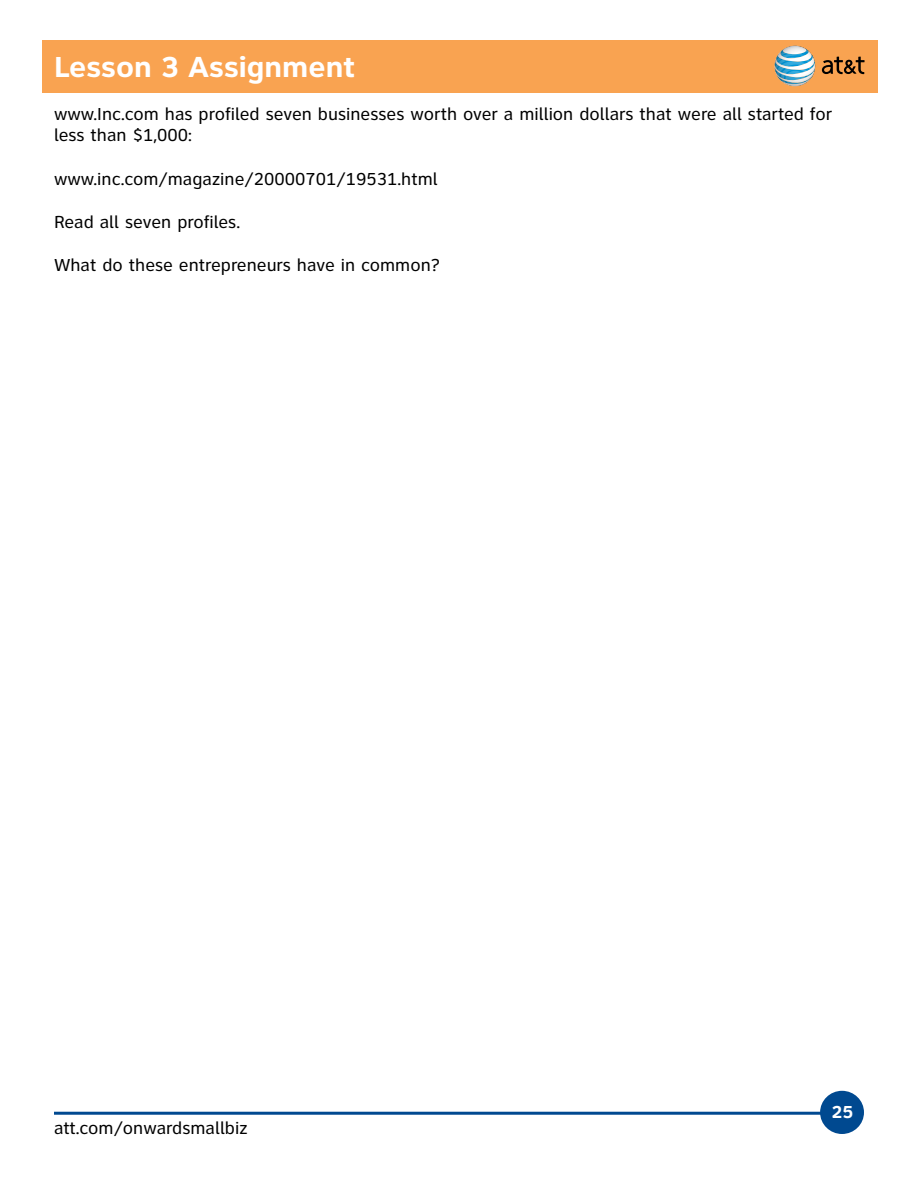
<style>
.page{position:relative;width:918px;height:1188px;background:#fff}
.page>*{position:absolute;margin:0;border:0;box-sizing:border-box;transform-origin:0 0}
.t1{font:700 30px "Clearview ATT";color:#fff}
.t2{font:18px/21.6px "Clearview ATT";color:#000}
.t3{font:700 18px "Clearview ATT";color:#fff}
</style>
<div class="page">
<div style="left:42px;top:40px;width:836px;height:52px;background:#f9a351"></div>
<svg style="left:822px;top:57px;width:43px;height:17px"></svg>
<svg style="left:775px;top:46px;width:40px;height:41px"></svg>
<svg style="left:781px;top:48px;width:33px;height:34px"></svg>
<svg style="left:781px;top:49px;width:33px;height:32px"></svg>
<svg style="left:782px;top:49px;width:32px;height:32px"></svg>
<svg style="left:782px;top:49px;width:32px;height:31px"></svg>
<svg style="left:783px;top:49px;width:30px;height:31px"></svg>
<svg style="left:783px;top:50px;width:30px;height:30px"></svg>
<svg style="left:783px;top:50px;width:30px;height:29px"></svg>
<svg style="left:784px;top:50px;width:29px;height:29px"></svg>
<svg style="left:785px;top:50px;width:28px;height:29px"></svg>
<svg style="left:785px;top:51px;width:28px;height:27px"></svg>
<svg style="left:785px;top:51px;width:27px;height:27px"></svg>
<svg style="left:786px;top:51px;width:26px;height:27px"></svg>
<svg style="left:786px;top:51px;width:26px;height:26px"></svg>
<svg style="left:787px;top:52px;width:25px;height:25px"></svg>
<svg style="left:787px;top:52px;width:25px;height:24px"></svg>
<svg style="left:788px;top:52px;width:24px;height:24px"></svg>
<svg style="left:788px;top:52px;width:23px;height:24px"></svg>
<svg style="left:788px;top:53px;width:23px;height:23px"></svg>
<svg style="left:789px;top:53px;width:22px;height:22px"></svg>
<div style="left:820px;top:1091px;width:44px;height:43px;background:#004990;border-radius:50%"></div>
<hr style="left:54px;top:1112px;width:772px;height:3px;background:#004990">
<h1 class="t1" style="left:54px;top:49px;width:303px">Lesson 3 Assignment</h1>
<p class="t2" style="left:54px;top:103px;width:780px">www.Inc.com has profiled seven businesses worth over a million dollars that were all started for less than $1,000:</p>
<p class="t2" style="left:54px;top:168px;width:385px">www.inc.com/magazine/20000701/19531.html</p>
<p class="t2" style="left:54px;top:211px;width:188px">Read all seven profiles.</p>
<p class="t2" style="left:54px;top:254px;width:388px">What do these entrepreneurs have in common?</p>
<p class="t2" style="left:54px;top:1117px;width:195px">att.com/onwardsmallbiz</p>
<p class="t3" style="left:831px;top:1102px;width:24px">25</p>
</div>
